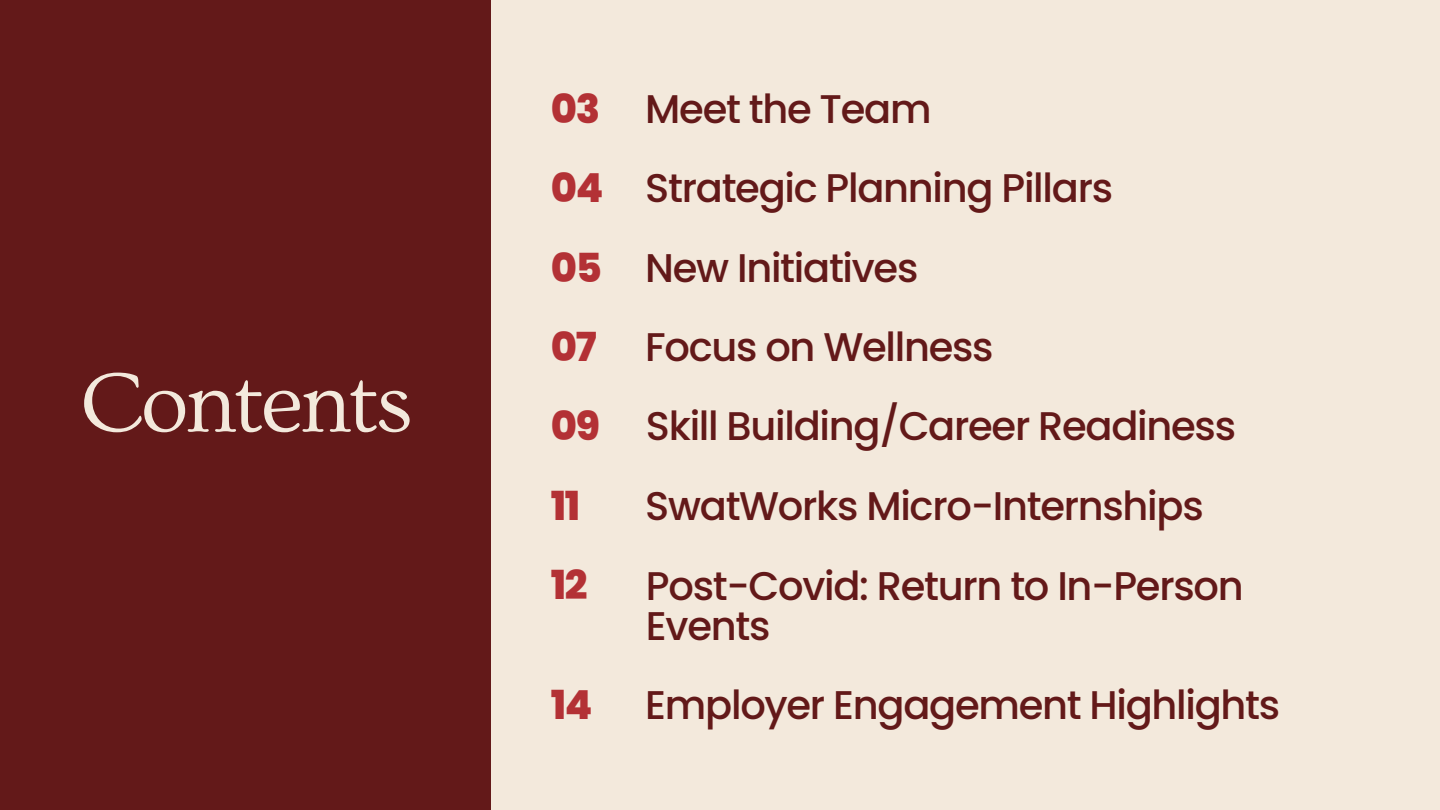
<style>
.page{position:relative;width:1440px;height:810px;background:#f3e9dc}
.page>*{position:absolute;margin:0;border:0;box-sizing:border-box;transform-origin:0 0}
.t1{font:88px "Ovo";letter-spacing:-.03em;color:#f3e9dc}
.t2{font:500 40px/39.8px "Poppins";letter-spacing:-.03em;color:#631919}
.t3{font:800 40px "Poppins";letter-spacing:-.03em;color:#b33135}
</style>
<div class="page">
<div style="left:0;top:0;width:491px;height:810px;background:#631919"></div>
<p class="t1" style="left:80px;top:355px;width:335px">Contents</p>
<p class="t3" style="left:551px;top:81px;width:51px">03</p>
<p class="t2" style="left:645px;top:89px;width:288px">Meet the Team</p>
<p class="t3" style="left:551px;top:160px;width:54px">04</p>
<p class="t2" style="left:645px;top:168px;width:469px">Strategic Planning Pillars</p>
<p class="t3" style="left:551px;top:240px;width:53px">05</p>
<p class="t2" style="left:645px;top:248px;width:275px">New Initiatives</p>
<p class="t3" style="left:551px;top:319px;width:47px">07</p>
<p class="t2" style="left:645px;top:327px;width:350px">Focus on Wellness</p>
<p class="t3" style="left:551px;top:398px;width:51px">09</p>
<p class="t2" style="left:646px;top:407px;width:592px">Skill Building/Career Readiness</p>
<p class="t3" style="left:551px;top:478px;width:31px">11</p>
<p class="t2" style="left:645px;top:486px;width:560px">SwatWorks Micro-Internships</p>
<p class="t3" style="left:551px;top:557px;width:38px">12</p>
<p class="t2" style="left:646px;top:566px;width:599px">Post-Covid: Return to In-Person<br>Events</p>
<p class="t3" style="left:551px;top:677px;width:43px">14</p>
<p class="t2" style="left:645px;top:685px;width:636px">Employer Engagement Highlights</p>
</div>
